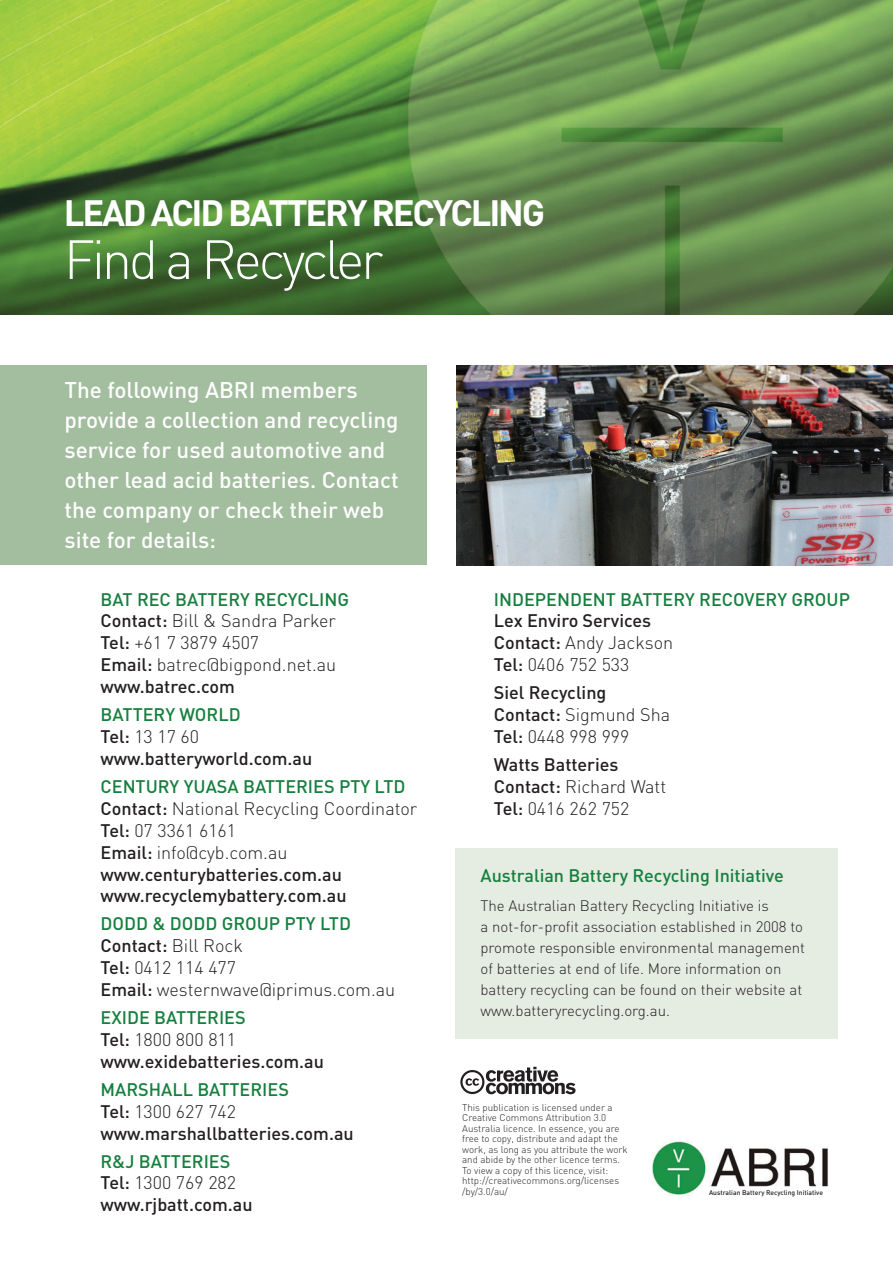
<style>
.page{position:relative;width:893px;height:1263px;background:#fff}
.page>*{position:absolute;margin:0;border:0;box-sizing:border-box;transform-origin:0 0}
.t1{font:300 54.3px "DIN";letter-spacing:-.06em;color:#fff}
.t2{font:700 36.15px "DIN";letter-spacing:-.06em;color:#fff}
.t3{font:500 22.5px/30px "DIN";color:#fff}
.t4{font:500 18px/21.9px "DIN";color:#231f20}
.t5{font:300 18px/21.9px "DIN";color:#231f20}
.t6{font:500 18px "DIN";color:#15803e}
.t7{font:300 15px/21px "DIN";color:#231f20}
.t8{font:300 9.75px/10.5px "DIN";color:#231f20}
.t9{font:500 6.75px "DIN";color:#231f20}
.s1{font-weight:500;color:#15803e}
.s2{font-weight:500}
.s3{color:#15803e}
.s4{font-weight:300}
</style>
<div class="page">
<div style="left:0;top:366px;width:427px;height:199px;background:#a3bd9f"></div>
<img style="left:0;top:0;width:408px;height:315px">
<img style="left:408px;top:0;width:485px;height:315px">
<div style="left:455px;top:849px;width:382px;height:190px;background:#e5ece2"></div>
<img style="left:652px;top:1141px;width:177px;height:55px">
<img style="left:456px;top:366px;width:437px;height:199px">
<svg style="left:460px;top:1067px;width:116px;height:27px"></svg>
<h2 class="t2" style="left:64px;top:201px;width:483px">LEAD ACID BATTERY RECYCLING</h2>
<h1 class="t1" style="left:64px;top:240px;width:321px">Find a Recycler</h1>
<p class="t3" style="left:65px;top:378px;width:336px">The following ABRI members provide a collection and recycling service for used automotive and other lead acid batteries. Contact the company or check their web site for details:</p>
<p class="t5" style="left:101px;top:590px;width:250px"><span class="s1">BAT REC BATTERY RECYCLING<br></span><span class="s2">Contact:</span> Bill &amp; Sandra Parker<br><span class="s2">Tel:</span> +61 7 3879 4507<br><span class="s2">Email:</span> batrec@bigpond.net.au <span class="s2">www.batrec.com</span></p>
<p class="t4" style="left:101px;top:706px;width:213px"><span class="s3">BATTERY WORLD<br></span>Tel: <span class="s4">13 17 60 </span>www.batteryworld.com.au</p>
<p class="t4" style="left:101px;top:778px;width:318px"><span class="s3">CENTURY YUASA BATTERIES PTY LTD<br></span>Contact: <span class="s4">National Recycling Coordinator<br></span>Tel: <span class="s4">07 3361 6161<br></span>Email: <span class="s4">info@cyb.com.au </span>www.centurybatteries.com.au www.recyclemybattery.com.au</p>
<p class="t5" style="left:101px;top:915px;width:296px"><span class="s1">DODD &amp; DODD GROUP PTY LTD<br></span><span class="s2">Contact:</span> Bill Rock<br><span class="s2">Tel:</span> 0412 114 477<br><span class="s2">Email:</span> westernwave@iprimus.com.au</p>
<p class="t4" style="left:101px;top:1009px;width:225px"><span class="s3">EXIDE BATTERIES<br></span>Tel: <span class="s4">1800 800 811 </span>www.exidebatteries.com.au</p>
<p class="t4" style="left:101px;top:1081px;width:255px"><span class="s3">MARSHALL BATTERIES<br></span>Tel: <span class="s4">1300 627 742 </span>www.marshallbatteries.com.au</p>
<p class="t4" style="left:101px;top:1152px;width:154px"><span class="s3">R&amp;J BATTERIES<br></span>Tel: <span class="s4">1300 769 282 </span>www.rjbatt.com.au</p>
<p class="t6" style="left:494px;top:593px;width:358px">INDEPENDENT BATTERY RECOVERY GROUP</p>
<p class="t4" style="left:494px;top:612px;width:181px">Lex Enviro Services<br>Contact: <span class="s4">Andy Jackson<br></span>Tel: <span class="s4">0406 752 533</span></p>
<p class="t4" style="left:494px;top:684px;width:178px">Siel Recycling<br>Contact: <span class="s4">Sigmund Sha<br></span>Tel: <span class="s4">0448 998 999</span></p>
<p class="t4" style="left:494px;top:756px;width:174px">Watts Batteries<br>Contact: <span class="s4">Richard Watt<br></span>Tel: <span class="s4">0416 262 752</span></p>
<p class="t6" style="left:480px;top:869px;width:305px">Australian Battery Recycling Initiative</p>
<p class="t7" style="left:480px;top:897px;width:326px">The Australian Battery Recycling Initiative is<br>a not-for-profit association established in 2008 to promote responsible environmental management of batteries at end of life. More information on battery recycling can be found on their website at www.batteryrecycling.org.au.</p>
<p class="t8" style="left:462px;top:1103px;width:167px">This publication is licensed under a Creative Commons Attribution 3.0<br>Australia licence. In essence, you are free to copy, distribute and adapt the work, as long as you attribute the work and abide by the other licence terms.<br>To view a copy of this licence, visit: http://creativecommons.org/licenses /by/3.0/au/</p>
<p class="t9" style="left:709px;top:1190px;width:115px">Australian Battery Recycling Initiative</p>
</div>
